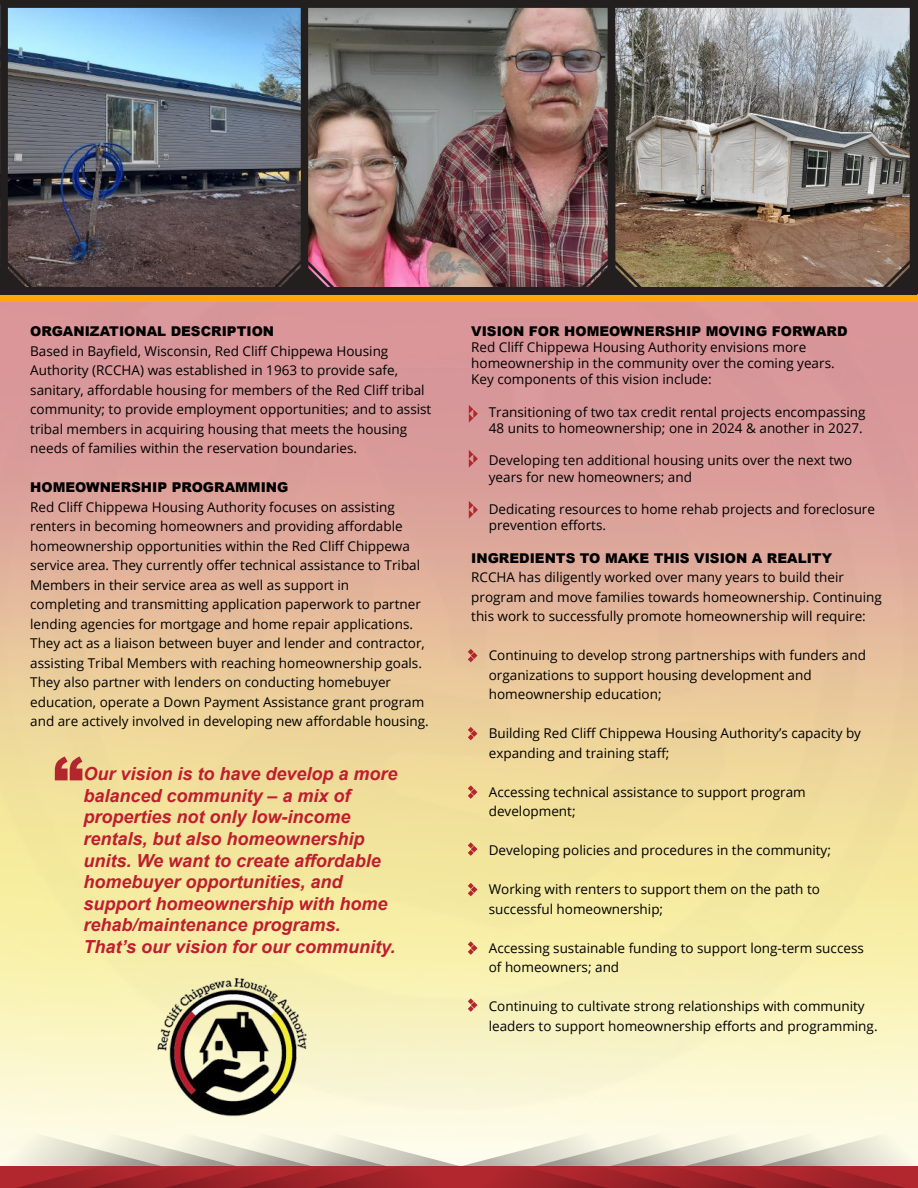
<style>
.page{position:relative;width:918px;height:1188px;background:#fff}
.page>*{position:absolute;margin:0;border:0;box-sizing:border-box;transform-origin:0 0}
.t1{font:900 60px "Arial";color:#b2272e}
.t2{font:italic 700 18px/21.6px "Arial";color:#c01d2e}
.t3{font:13.5px/19.5px "Open Sans";color:#000}
.t4{font:900 13.5px "Arial";color:#000}
</style>
<div class="page">
<img style="left:0;top:301px;width:918px;height:831px">
<img style="left:157px;top:976px;width:153px;height:143px">
<div style="left:0;top:294px;width:918px;height:7px;background:#ffa510"></div>
<img style="left:0;top:0;width:918px;height:294px">
<svg style="left:0;top:1132px;width:918px;height:56px;background:#cb9790"></svg>
<svg style="left:469px;top:405px;width:9px;height:18px"></svg>
<svg style="left:469px;top:450px;width:9px;height:18px"></svg>
<svg style="left:469px;top:501px;width:9px;height:18px"></svg>
<svg style="left:468px;top:649px;width:9px;height:13px"></svg>
<svg style="left:468px;top:727px;width:9px;height:13px"></svg>
<svg style="left:468px;top:785px;width:9px;height:14px"></svg>
<svg style="left:468px;top:842px;width:9px;height:14px"></svg>
<svg style="left:468px;top:883px;width:9px;height:13px"></svg>
<svg style="left:468px;top:941px;width:9px;height:14px"></svg>
<svg style="left:468px;top:998px;width:9px;height:14px"></svg>
<p class="t4" style="left:30px;top:322px;width:245px">ORGANIZATIONAL DESCRIPTION</p>
<p class="t3" style="left:30px;top:341px;width:403px">Based in Bayfield, Wisconsin, Red Cliff Chippewa Housing Authority (RCCHA) was established in 1963 to provide safe, sanitary, affordable housing for members of the Red Cliff tribal community; to provide employment opportunities; and to assist tribal members in acquiring housing that meets the housing needs of families within the reservation boundaries.</p>
<p class="t4" style="left:30px;top:478px;width:260px">HOMEOWNERSHIP PROGRAMMING</p>
<p class="t3" style="left:30px;top:497px;width:400px">Red Cliff Chippewa Housing Authority focuses on assisting renters in becoming homeowners and providing affordable homeownership opportunities within the Red Cliff Chippewa service area. They currently offer technical assistance to Tribal Members in their service area as well as support in<br>completing and transmitting application paperwork to partner lending agencies for mortgage and home repair applications.<br>They act as a liaison between buyer and lender and contractor, assisting Tribal Members with reaching homeownership goals.<br>They also partner with lenders on conducting homebuyer education, operate a Down Payment Assistance grant program and are actively involved in developing new affordable housing.</p>
<h1 class="t1" style="left:53px;top:735px;width:31px">“</h1>
<p class="t2" style="left:83px;top:764px;width:316px">Our vision is to have develop a more balanced community – a mix of properties not only low-income rentals, but also homeownership units. We want to create affordable homebuyer opportunities, and support homeownership with home rehab/maintenance programs.<br>That’s our vision for our community.</p>
<p class="t4" style="left:471px;top:321px;width:378px">VISION FOR HOMEOWNERSHIP MOVING FORWARD</p>
<p class="t3" style="left:471px;top:339px;width:365px;line-height:16.2px">Red Cliff Chippewa Housing Authority envisions more homeownership in the community over the coming years.<br>Key components of this vision include:</p>
<p class="t3" style="left:489px;top:403px;width:378px;line-height:16.2px">Transitioning of two tax credit rental projects encompassing<br>48 units to homeownership; one in 2024 &amp; another in 2027.</p>
<p class="t3" style="left:489px;top:452px;width:365px;line-height:16.2px">Developing ten additional housing units over the next two years for new homeowners; and</p>
<p class="t3" style="left:489px;top:501px;width:388px;line-height:16.2px">Dedicating resources to home rehab projects and foreclosure prevention efforts.</p>
<p class="t4" style="left:471px;top:548px;width:362px">INGREDIENTS TO MAKE THIS VISION A REALITY</p>
<p class="t3" style="left:471px;top:567px;width:412px">RCCHA has diligently worked over many years to build their program and move families towards homeownership. Continuing this work to successfully promote homeownership will require:</p>
<p class="t3" style="left:489px;top:645px;width:379px">Continuing to develop strong partnerships with funders and organizations to support housing development and homeownership education;</p>
<p class="t3" style="left:489px;top:723px;width:374px">Building Red Cliff Chippewa Housing Authority’s capacity by expanding and training staff;</p>
<p class="t3" style="left:489px;top:782px;width:318px">Accessing technical assistance to support program development;</p>
<p class="t3" style="left:489px;top:840px;width:344px">Developing policies and procedures in the community;</p>
<p class="t3" style="left:489px;top:879px;width:333px">Working with renters to support them on the path to successful homeownership;</p>
<p class="t3" style="left:489px;top:938px;width:377px">Accessing sustainable funding to support long-term success of homeowners; and</p>
<p class="t3" style="left:489px;top:996px;width:390px">Continuing to cultivate strong relationships with community leaders to support homeownership efforts and programming.</p>
</div>
